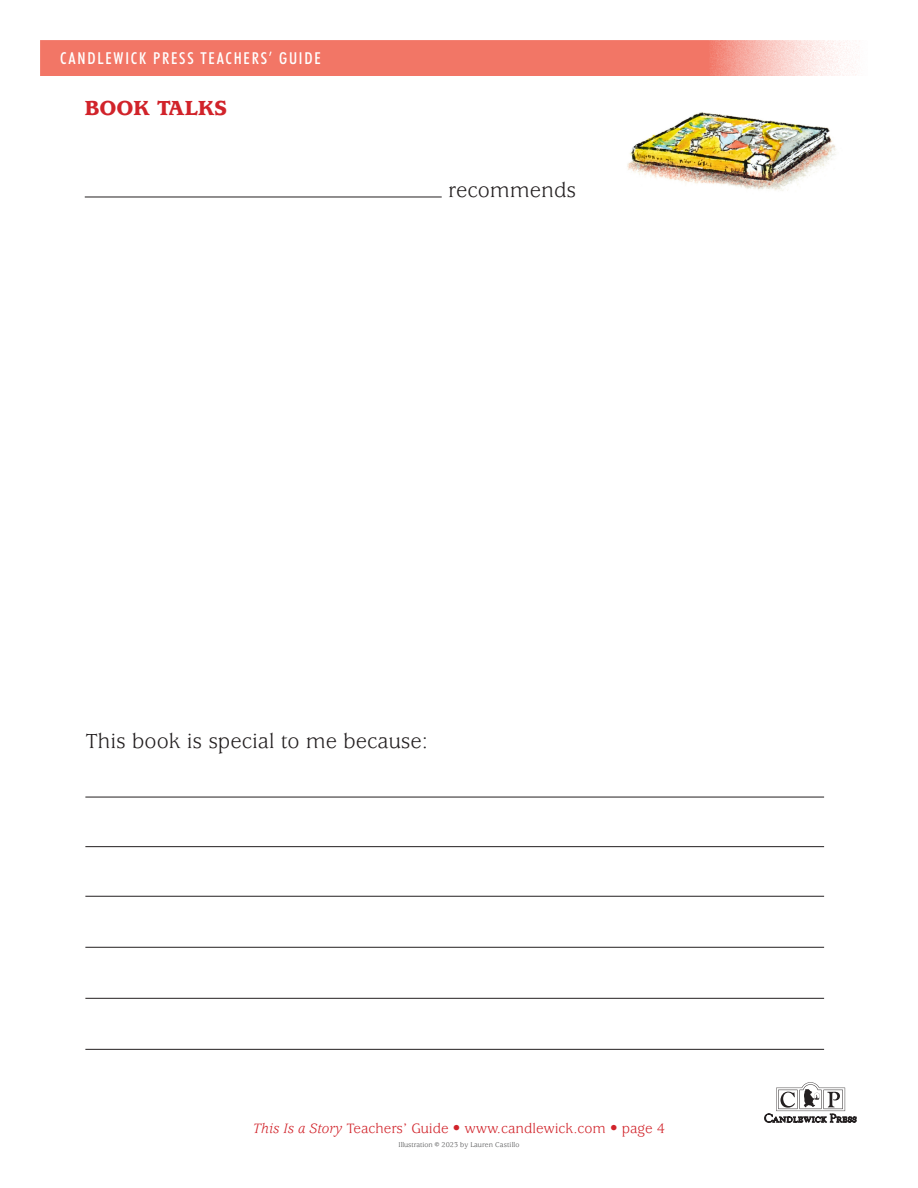
<style>
.page{position:relative;width:918px;height:1188px;background:#fff}
.page>*{position:absolute;margin:0;border:0;box-sizing:border-box;transform-origin:0 0}
.t1{font:22.5px "Usherwood";color:#231f20}
.t2{font:900 22.5px "Usherwood";color:#d1232a}
.t3{font:500 condensed 16.5px "Futura BT";letter-spacing:.11em;color:#fff}
.t4{font:15px "Usherwood";color:#d1232a}
.Arial_placeholder{font:7.5px "Usherwood";color:#4b4c4d}
.s1{font-style:italic}
.s2{font-size:9px}
</style>
<div class="page">
<img style="left:627px;top:112px;width:209px;height:79px">
<svg style="left:40px;top:40px;width:820px;height:36px;background:#f38678"></svg>
<svg style="left:764px;top:1082px;width:92px;height:40px"></svg>
<hr style="left:85px;top:797px;width:739px;height:1px;background:#231f20">
<hr style="left:85px;top:197px;width:357px;height:1px;background:#231f20">
<hr style="left:85px;top:896px;width:739px;height:1px;background:#231f20">
<hr style="left:85px;top:998px;width:739px;height:1px;background:#231f20">
<hr style="left:85px;top:846px;width:739px;height:1px;background:#231f20">
<hr style="left:85px;top:947px;width:739px;height:1px;background:#231f20">
<hr style="left:85px;top:1049px;width:739px;height:1px;background:#231f20">
<p class="t3" style="left:60px;top:48px;width:262px">CANDLEWICK PRESS TEACHERS’ GUIDE</p>
<p class="t2" style="left:85px;top:95px;width:144px">BOOK TALKS</p>
<p class="t1" style="left:448px;top:177px;width:129px">recommends</p>
<p class="t1" style="left:85px;top:729px;width:344px">This book is special to me because:</p>
<p class="t4" style="left:253px;top:1120px;width:414px"><span class="s1">This Is a Story</span> Teachers’ Guide • www.candlewick.com • page 4</p>
<p class="Arial_placeholder" style="left:398px;top:1141px;width:123px">Illustration <span class="s2">©</span> 2023 by Lauren Castillo</p>
</div>
